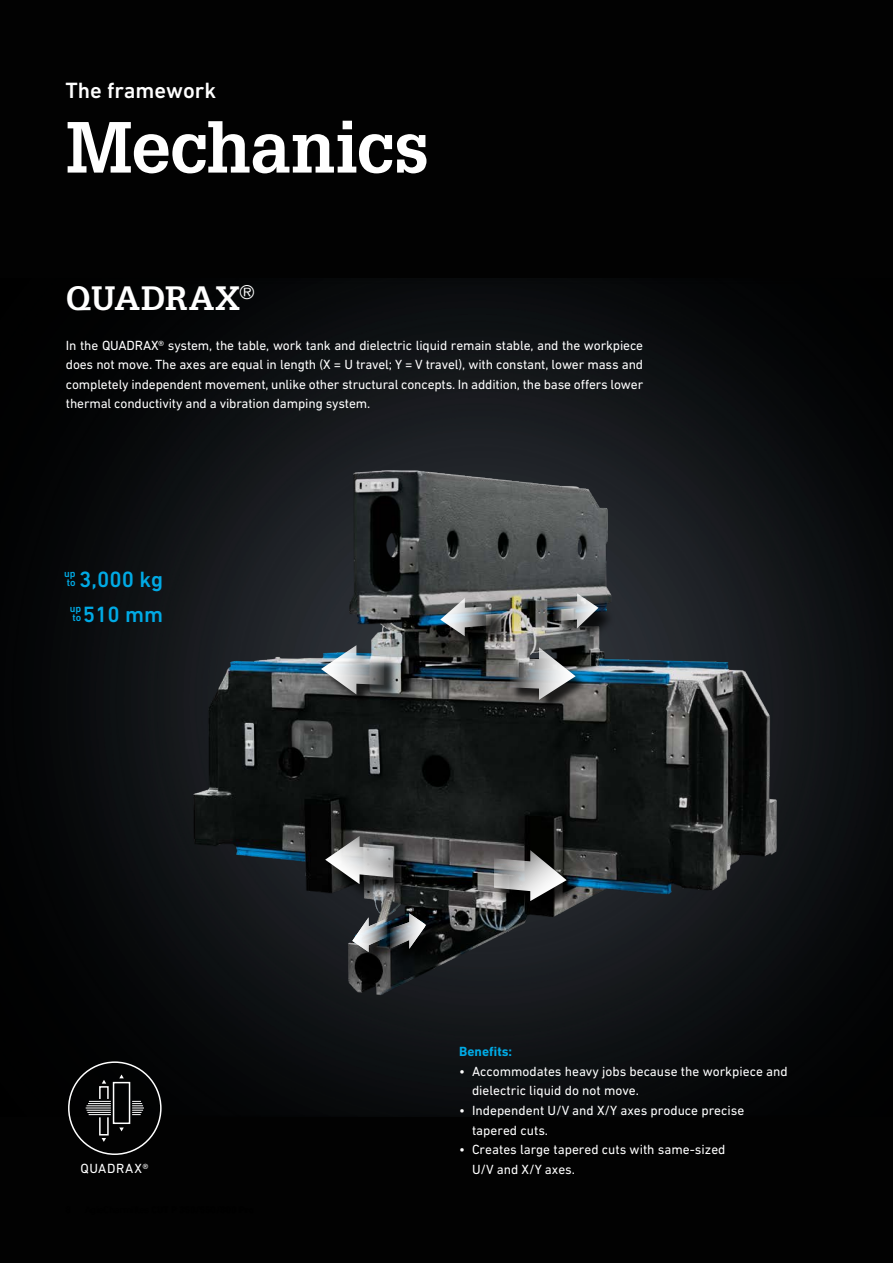
<style>
.page{position:relative;width:893px;height:1263px;background:#020202}
.page>*{position:absolute;margin:0;border:0;box-sizing:border-box;transform-origin:0 0}
.t1{font:700 70.5px "Glypha LT Pro";letter-spacing:-.005em;color:#fff}
.t2{font:700 33px "Glypha LT Pro";letter-spacing:.01em;color:#fff}
.t3{font:500 22.5px "DIN Next W1 G";color:#00aae5}
.t4{font:500 22.5px "DIN Next W1 G";color:#fff}
.t5{font:13.5px/19.5px "DIN Next W1 G";color:#fff}
.t6{font:700 13.5px "DIN Next W1 G";color:#00aae5}
.t7{font:13.5px "DIN Next W1 G";letter-spacing:.04em;color:#fff}
.t8{font:500 10.5px/9px "DIN Next W1 G";color:#00aae5}
.s1{font-size:10.5px}
</style>
<div class="page">
<img style="left:68px;top:281px;width:824px;height:835px">
<img style="left:139px;top:391px;width:692px;height:651px">
<div style="left:324px;top:648px;width:74px;height:59px;background:#000;opacity:.75"></div>
<svg style="left:321px;top:645px;width:63px;height:49px;background:#868f94"></svg>
<div style="left:511px;top:650px;width:78px;height:63px;background:#000;opacity:.75"></div>
<svg style="left:509px;top:647px;width:67px;height:53px;background:#7a7b7c"></svg>
<div style="left:329px;top:840px;width:85px;height:64px;background:#000;opacity:.75"></div>
<svg style="left:325px;top:836px;width:68px;height:48px;background:#868787"></svg>
<div style="left:496px;top:853px;width:85px;height:62px;background:#000;opacity:.75"></div>
<svg style="left:494px;top:850px;width:73px;height:51px"></svg>
<div style="left:444px;top:602px;width:66px;height:52px;background:#000;opacity:.75"></div>
<svg style="left:440px;top:598px;width:51px;height:38px;background:#7e8284"></svg>
<div style="left:555px;top:597px;width:61px;height:49px;background:#000;opacity:.75"></div>
<svg style="left:553px;top:593px;width:45px;height:35px;background:#7f8283"></svg>
<div style="left:356px;top:921px;width:50px;height:49px;background:#000;opacity:.75"></div>
<div style="left:392px;top:917px;width:52px;height:49px;background:#000;opacity:.75"></div>
<svg style="left:352px;top:913px;width:74px;height:39px"></svg>
<div style="left:68px;top:1061px;width:94px;height:94px;border:2px solid #fff;border-radius:50%"></div>
<svg style="left:119px;top:1074px;width:5px;height:4px"></svg>
<svg style="left:119px;top:1127px;width:5px;height:4px"></svg>
<svg style="left:132px;top:1101px;width:12px;height:14px"></svg>
<svg style="left:86px;top:1080px;width:25px;height:62px"></svg>
<div style="left:113px;top:1082px;width:17px;height:42px;border:2px solid #fff"></div>
<h3 class="t4" style="left:66px;top:77px;width:152px">The framework</h3>
<h1 class="t1" style="left:66px;top:104px;width:365px">Mechanics</h1>
<h2 class="t2" style="left:66px;top:277px;width:191px">QUADRAX<sup>®</sup></h2>
<p class="t5" style="left:66px;top:335px;width:579px;text-align:justify">In the QUADRAX® system, the table, work tank and dielectric liquid remain stable, and the workpiece does not move. The axes are equal in length (X = U travel; Y = V travel), with constant, lower mass and completely independent movement, unlike other structural concepts. In addition, the base offers lower thermal conductivity and a vibration damping system.</p>
<h3 class="t3" style="left:79px;top:566px;width:85px">3,000 kg</h3>
<p class="t8" style="left:64px;top:568px;width:13px">up to</p>
<p class="t8" style="left:70px;top:604px;width:13px">up</p>
<h3 class="t3" style="left:72px;top:601px;width:92px"><span class="s1">to</span> 510 mm</h3>
<p class="t6" style="left:459px;top:1044px;width:55px">Benefits:</p>
<p class="t5" style="left:472px;top:1061px;width:317px;text-indent:-13px">• Accommodates heavy jobs because the workpiece and dielectric liquid do not move.</p>
<p class="t5" style="left:472px;top:1100px;width:274px;text-indent:-13px">• Independent U/V and X/Y axes produce precise tapered cuts.</p>
<p class="t5" style="left:459px;top:1140px;width:268px">• Creates large tapered cuts with same-sized</p>
<p class="t7" style="left:81px;top:1161px;width:69px">QUADRAX®</p>
<p class="t5" style="left:472px;top:1159px;width:105px">U/V and X/Y axes.</p>
</div>
